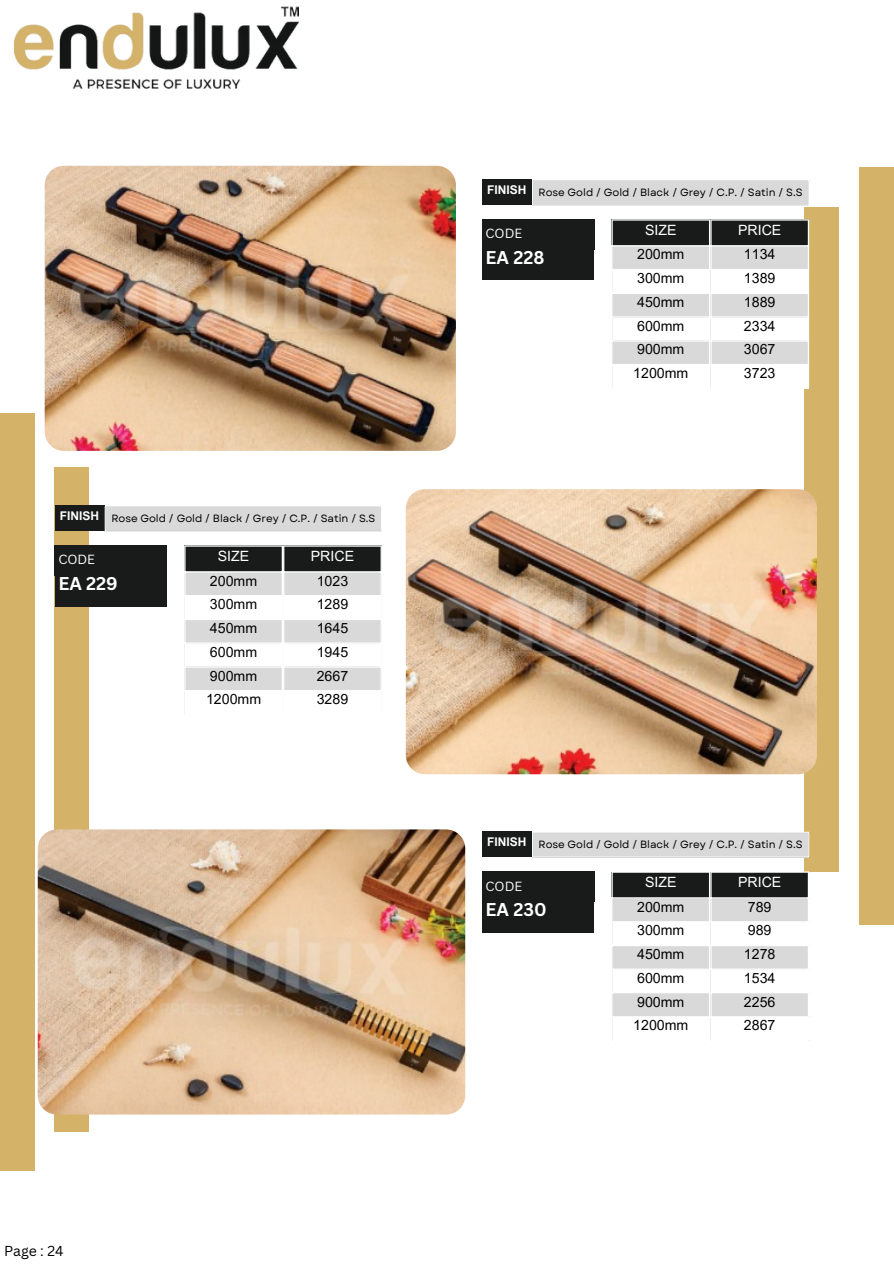
<style>
.page{position:relative;width:894px;height:1264px;background:#fff}
.page>*{position:absolute;margin:0;border:0;box-sizing:border-box;transform-origin:0 0}
.t1{font:700 18px "Canva Sans";color:#fff}
.t2{font:14.1px "Arial MT Pro";color:#000}
.t3{font:14.1px "Arial MT Pro";color:#fff}
.t4{font:14.1px "Canva Sans";color:#000}
.t5{font:12.9px "Canva Sans";color:#fff}
.t6{font:700 12px "Arial MT Pro";color:#fff}
.t7{font:10.5px "Garet";color:#000}
</style>
<div class="page">
<div style="left:858px;top:167px;width:35px;height:757px;background:#d4b369"></div>
<div style="left:804px;top:207px;width:34px;height:664px;background:#d4b369"></div>
<div style="left:0;top:413px;width:35px;height:757px;background:#d4b369"></div>
<div style="left:54px;top:467px;width:35px;height:663px;background:#d4b369"></div>
<img style="left:45px;top:166px;width:410px;height:285px;border-radius:19px">
<div style="left:482px;top:180px;width:49px;height:25px;background:#191b1a"></div>
<div style="left:532px;top:180px;width:276px;height:25px;background:#d9d9d9"></div>
<svg style="left:532px;top:181px;width:1px;height:23px"></svg>
<svg style="left:808px;top:181px;width:1px;height:23px"></svg>
<hr style="left:532px;top:180px;width:276px;height:1px;background:#fff">
<hr style="left:532px;top:204px;width:276px;height:1px;background:#fff">
<img style="left:405px;top:489px;width:411px;height:285px;border-radius:19px">
<img style="left:38px;top:829px;width:427px;height:285px;border-radius:19px">
<div style="left:482px;top:235px;width:112px;height:45px;background:#191b1a"></div>
<div style="left:482px;top:219px;width:112px;height:31px;background:#191b1a"></div>
<div style="left:55px;top:506px;width:49px;height:25px;background:#191b1a"></div>
<div style="left:105px;top:506px;width:277px;height:25px;background:#d9d9d9"></div>
<svg style="left:381px;top:507px;width:1px;height:23px"></svg>
<hr style="left:105px;top:506px;width:277px;height:1px;background:#fff">
<hr style="left:105px;top:530px;width:277px;height:1px;background:#fff">
<div style="left:55px;top:560px;width:112px;height:46px;background:#191b1a"></div>
<div style="left:55px;top:545px;width:112px;height:31px;background:#191b1a"></div>
<div style="left:482px;top:832px;width:49px;height:25px;background:#191b1a"></div>
<div style="left:532px;top:832px;width:276px;height:25px;background:#d9d9d9"></div>
<svg style="left:532px;top:833px;width:1px;height:23px"></svg>
<svg style="left:808px;top:832px;width:1px;height:24px"></svg>
<hr style="left:532px;top:832px;width:276px;height:1px;background:#fff">
<hr style="left:532px;top:856px;width:276px;height:1px;background:#fff">
<div style="left:482px;top:886px;width:112px;height:46px;background:#191b1a"></div>
<div style="left:482px;top:871px;width:112px;height:30px;background:#191b1a"></div>
<div style="left:611px;top:220px;width:98px;height:26px;background:#191b1a"></div>
<hr style="left:611px;top:220px;width:1px;height:167px;background:#fff">
<hr style="left:708px;top:220px;width:2px;height:167px;background:#fff">
<div style="left:710px;top:220px;width:98px;height:26px;background:#191b1a"></div>
<svg style="left:612px;top:245px;width:195px;height:142px"></svg>
<hr style="left:710px;top:220px;width:1px;height:167px;background:#fff">
<hr style="left:807px;top:220px;width:1px;height:167px;background:#fff">
<hr style="left:710px;top:219px;width:98px;height:1px;background:#fff">
<hr style="left:710px;top:245px;width:98px;height:1px;background:#fff">
<hr style="left:710px;top:269px;width:98px;height:1px;background:#fff">
<hr style="left:710px;top:293px;width:98px;height:1px;background:#fff">
<hr style="left:710px;top:316px;width:98px;height:2px;background:#fff">
<hr style="left:710px;top:340px;width:98px;height:1px;background:#fff">
<hr style="left:710px;top:364px;width:98px;height:1px;background:#fff">
<hr style="left:710px;top:387px;width:98px;height:2px;background:#fff">
<div style="left:184px;top:545px;width:98px;height:27px;background:#191b1a"></div>
<hr style="left:184px;top:546px;width:1px;height:167px;background:#fff">
<hr style="left:281px;top:546px;width:2px;height:167px;background:#fff">
<hr style="left:184px;top:545px;width:99px;height:1px;background:#fff">
<div style="left:283px;top:545px;width:98px;height:27px;background:#191b1a"></div>
<svg style="left:184px;top:571px;width:196px;height:142px"></svg>
<hr style="left:283px;top:546px;width:1px;height:167px;background:#fff">
<hr style="left:380px;top:546px;width:2px;height:167px;background:#fff">
<hr style="left:283px;top:545px;width:99px;height:1px;background:#fff">
<hr style="left:283px;top:571px;width:99px;height:1px;background:#fff">
<hr style="left:283px;top:595px;width:99px;height:1px;background:#fff">
<hr style="left:283px;top:618px;width:99px;height:2px;background:#fff">
<hr style="left:283px;top:642px;width:99px;height:2px;background:#fff">
<hr style="left:283px;top:666px;width:99px;height:1px;background:#fff">
<hr style="left:283px;top:690px;width:99px;height:1px;background:#fff">
<div style="left:611px;top:871px;width:98px;height:27px;background:#191b1a"></div>
<hr style="left:611px;top:872px;width:1px;height:167px;background:#fff">
<hr style="left:708px;top:872px;width:2px;height:167px;background:#fff">
<hr style="left:611px;top:871px;width:99px;height:1px;background:#fff">
<div style="left:710px;top:871px;width:98px;height:27px;background:#191b1a"></div>
<svg style="left:611px;top:897px;width:196px;height:142px"></svg>
<hr style="left:710px;top:872px;width:1px;height:167px;background:#fff">
<hr style="left:807px;top:872px;width:1px;height:167px;background:#fff">
<hr style="left:710px;top:871px;width:98px;height:1px;background:#fff">
<hr style="left:710px;top:897px;width:98px;height:1px;background:#fff">
<hr style="left:710px;top:921px;width:98px;height:1px;background:#fff">
<hr style="left:710px;top:944px;width:98px;height:2px;background:#fff">
<hr style="left:710px;top:968px;width:98px;height:1px;background:#fff">
<hr style="left:710px;top:992px;width:98px;height:1px;background:#fff">
<hr style="left:710px;top:1016px;width:98px;height:1px;background:#fff">
<img style="left:15px;top:6px;width:283px;height:83px">
<h1 class="t6" style="left:60px;top:511px;width:41px">FINISH</h1>
<p class="t7" style="left:111px;top:511px;width:265px">Rose Gold / Gold / Black / Grey / C.P. / Satin / S.S</p>
<p class="t5" style="left:58px;top:550px;width:38px">CODE</p>
<p class="t1" style="left:58px;top:571px;width:61px">EA 229</p>
<p class="t3" style="left:218px;top:550px;width:33px">SIZE</p>
<p class="t2" style="left:210px;top:575px;width:49px">200mm</p>
<p class="t2" style="left:210px;top:599px;width:49px">300mm</p>
<p class="t2" style="left:210px;top:623px;width:49px">450mm</p>
<p class="t2" style="left:210px;top:646px;width:49px">600mm</p>
<p class="t2" style="left:210px;top:670px;width:49px">900mm</p>
<p class="t2" style="left:206px;top:694px;width:57px">1200mm</p>
<p class="t3" style="left:311px;top:550px;width:45px">PRICE</p>
<p class="t2" style="left:316px;top:575px;width:33px">1023</p>
<p class="t2" style="left:316px;top:599px;width:33px">1289</p>
<p class="t2" style="left:316px;top:623px;width:33px">1645</p>
<p class="t2" style="left:316px;top:646px;width:33px">1945</p>
<p class="t2" style="left:316px;top:670px;width:33px">2667</p>
<h2 class="t2" style="left:316px;top:694px;width:33px">3289</h2>
<p class="t4" style="left:4px;top:1240px;width:61px">Page : 24</p>
<p class="t6" style="left:487px;top:185px;width:41px">FINISH</p>
<p class="t7" style="left:538px;top:185px;width:265px">Rose Gold / Gold / Black / Grey / C.P. / Satin / S.S</p>
<h2 class="t5" style="left:485px;top:225px;width:38px">CODE</h2>
<p class="t1" style="left:485px;top:245px;width:60px">EA 228</p>
<p class="t3" style="left:645px;top:224px;width:33px">SIZE</p>
<p class="t2" style="left:637px;top:249px;width:49px">200mm</p>
<p class="t2" style="left:637px;top:273px;width:49px">300mm</p>
<p class="t2" style="left:637px;top:297px;width:49px">450mm</p>
<p class="t2" style="left:637px;top:320px;width:49px">600mm</p>
<p class="t2" style="left:637px;top:344px;width:49px">900mm</p>
<p class="t2" style="left:633px;top:368px;width:57px">1200mm</p>
<p class="t3" style="left:737px;top:224px;width:45px">PRICE</p>
<p class="t2" style="left:743px;top:249px;width:33px">1134</p>
<h2 class="t2" style="left:743px;top:273px;width:33px">1389</h2>
<h1 class="t2" style="left:743px;top:297px;width:33px">1889</h1>
<p class="t2" style="left:743px;top:320px;width:33px">2334</p>
<p class="t2" style="left:743px;top:344px;width:33px">3067</p>
<p class="t2" style="left:743px;top:368px;width:33px">3723</p>
<p class="t6" style="left:487px;top:837px;width:41px">FINISH</p>
<p class="t7" style="left:538px;top:837px;width:265px">Rose Gold / Gold / Black / Grey / C.P. / Satin / S.S</p>
<p class="t5" style="left:485px;top:876px;width:38px">CODE</p>
<p class="t1" style="left:485px;top:896px;width:62px">EA 230</p>
<h1 class="t3" style="left:645px;top:876px;width:33px">SIZE</h1>
<p class="t2" style="left:637px;top:901px;width:49px">200mm</p>
<p class="t2" style="left:637px;top:925px;width:49px">300mm</p>
<p class="t2" style="left:637px;top:948px;width:49px">450mm</p>
<p class="t2" style="left:637px;top:972px;width:49px">600mm</p>
<p class="t2" style="left:637px;top:996px;width:49px">900mm</p>
<p class="t2" style="left:633px;top:1020px;width:57px">1200mm</p>
<p class="t3" style="left:737px;top:876px;width:45px">PRICE</p>
<p class="t2" style="left:747px;top:901px;width:25px">789</p>
<p class="t2" style="left:747px;top:925px;width:25px">989</p>
<p class="t2" style="left:743px;top:948px;width:33px">1278</p>
<p class="t2" style="left:743px;top:972px;width:33px">1534</p>
<p class="t2" style="left:743px;top:996px;width:33px">2256</p>
<p class="t2" style="left:743px;top:1020px;width:33px">2867</p>
</div>
